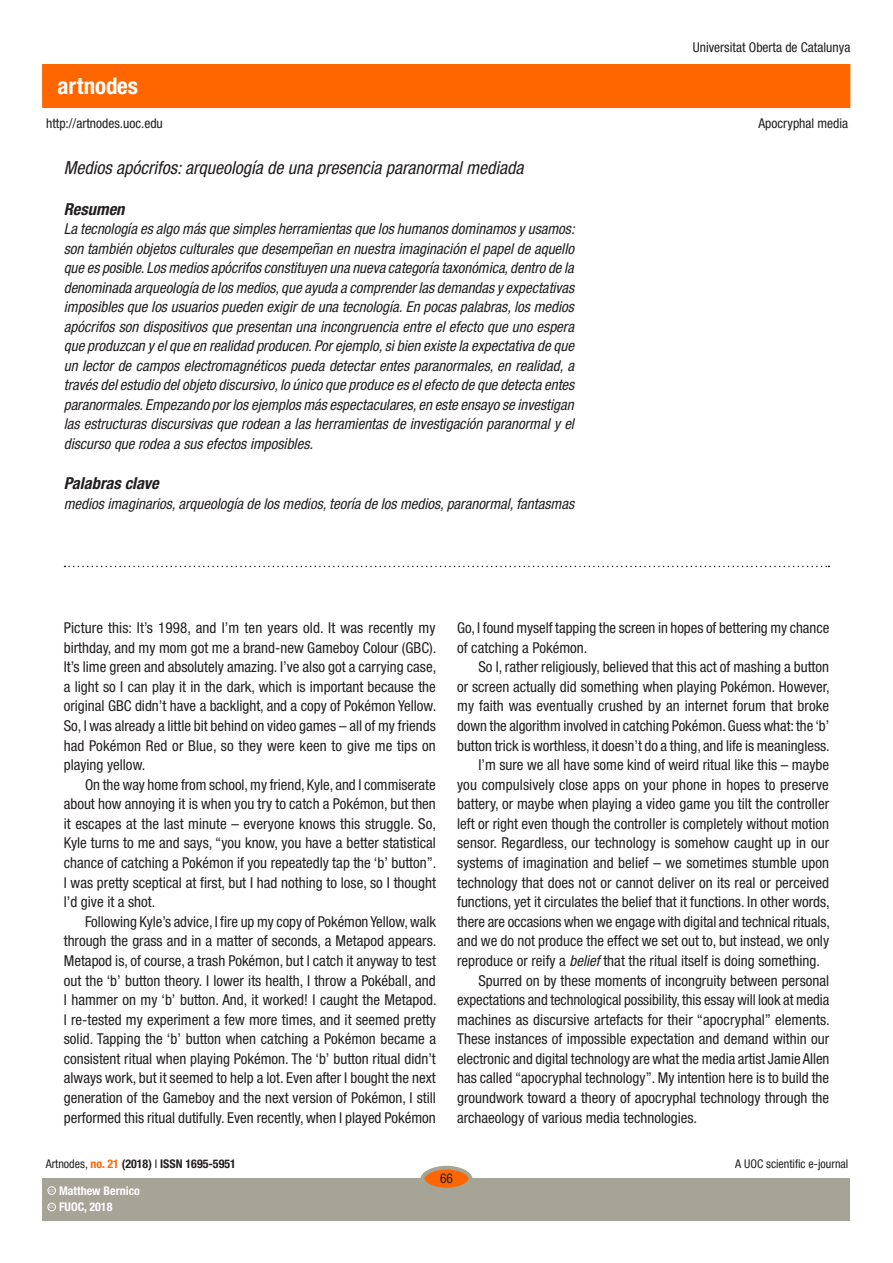
<style>
.page{position:relative;width:893px;height:1263px;background:#fff}
.page>*{position:absolute;margin:0;border:0;box-sizing:border-box;transform-origin:0 0}
.t1{font:700 condensed 22.95px "Helvetica Neue LT Std";color:#fff}
.titol_resum{font:italic condensed 18px "Helvetica Neue LT Std";color:#231f20}
.subtitols_resums{font:italic 700 condensed 16.5px "Helvetica Neue LT Std";color:#231f20}
.text_general{font:condensed 15px/19.6px "Helvetica Neue LT Std";color:#231f20;text-align:justify}
.text_general_primerp{font:italic condensed 15px/19.5px "Helvetica Neue LT Std";color:#231f20;text-align:justify}
.text_general_primerp-2{font:condensed 15px/19.6px "Helvetica Neue LT Std";letter-spacing:.005em;color:#231f20;text-align:justify}
.t2{font:condensed 13.5px "Helvetica Neue LT Std";color:#231f20}
.t3{font:700 condensed 12px "Helvetica Neue LT Std";color:#231f20}
.t4{font:condensed 12px "Helvetica Neue LT Std";color:#231f20}
.t5{font:700 condensed 12px "Helvetica Neue LT Std";color:#fff}
.t6{font:600 3.9px "Adobe Caslon Pro";color:#fff}
.s1{font-style:italic}
.s2{font-weight:400}
.s3{color:#f60}
</style>
<div class="page">
<div style="left:43px;top:65px;width:807px;height:42px;background:#f60"></div>
<div style="left:43px;top:1178px;width:807px;height:42px;background:#a6a397"></div>
<div style="left:422px;top:1168px;width:48px;height:21px;background:#f60;border-radius:50%"></div>
<div style="left:421px;top:1166px;width:51px;height:25px;border:4px solid #a6a397;border-radius:50%"></div>
<div style="left:48px;top:1203px;width:8px;height:8px;border:1px solid #fff;border-radius:50%"></div>
<div style="left:48px;top:1186px;width:8px;height:8px;border:1px solid #fff;border-radius:50%"></div>
<svg style="left:65px;top:566px;width:764px;height:1px"></svg>
<h1 class="t1" style="left:58px;top:72px;width:82px">artnodes</h1>
<p class="t2" style="left:46px;top:115px;width:118px">http://artnodes.uoc.edu</p>
<p class="titol_resum" style="left:64px;top:158px;width:461px">Medios apócrifos: arqueología de una presencia paranormal mediada</p>
<p class="subtitols_resums" style="left:64px;top:199px;width:62px">Resumen</p>
<p class="text_general_primerp" style="left:64px;top:220px;width:512px">La tecnología es algo más que simples herramientas que los humanos dominamos y usamos: son también objetos culturales que desempeñan en nuestra imaginación el papel de aquello que es posible. Los medios apócrifos constituyen una nueva categoría taxonómica, dentro de la denominada arqueología de los medios, que ayuda a comprender las demandas y expectativas imposibles que los usuarios pueden exigir de una tecnología. En pocas palabras, los medios apócrifos son dispositivos que presentan una incongruencia entre el efecto que uno espera que produzcan y el que en realidad producen. Por ejemplo, si bien existe la expectativa de que un lector de campos electromagnéticos pueda detectar entes paranormales, en realidad, a través del estudio del objeto discursivo, lo único que produce es el efecto de que detecta entes paranormales. Empezando por los ejemplos más espectaculares, en este ensayo se investigan las estructuras discursivas que rodean a las herramientas de investigación paranormal y el discurso que rodea a sus efectos imposibles.</p>
<p class="subtitols_resums" style="left:64px;top:474px;width:97px">Palabras clave</p>
<p class="text_general_primerp" style="left:64px;top:494px;width:512px">medios imaginarios, arqueología de los medios, teoría de los medios, paranormal, fantasmas</p>
<p class="t2" style="left:693px;top:40px;width:159px">Universitat Oberta de Catalunya</p>
<p class="t2" style="left:758px;top:115px;width:91px">Apocryphal media</p>
<p class="text_general_primerp-2" style="left:64px;top:618px;width:374px">Picture this: It’s 1998, and I’m ten years old. It was recently my birthday, and my mom got me a brand-new Gameboy Colour (GBC).<br>It’s lime green and absolutely amazing. I’ve also got a carrying case, a light so I can play it in the dark, which is important because the original GBC didn’t have a backlight, and a copy of Pokémon Yellow.<br>So, I was already a little bit behind on video games – all of my friends had Pokémon Red or Blue, so they were keen to give me tips on playing yellow.</p>
<p class="text_general" style="left:64px;top:774px;width:374px;text-indent:21px">On the way home from school, my friend, Kyle, and I commiserate about how annoying it is when you try to catch a Pokémon, but then it escapes at the last minute – everyone knows this struggle. So, Kyle turns to me and says, “you know, you have a better statistical chance of catching a Pokémon if you repeatedly tap the ‘b’ button”.<br>I was pretty sceptical at first, but I had nothing to lose, so I thought I’d give it a shot.</p>
<p class="text_general" style="left:64px;top:911px;width:374px;text-indent:21px">Following Kyle’s advice, I fire up my copy of Pokémon Yellow, walk through the grass and in a matter of seconds, a Metapod appears.<br>Metapod is, of course, a trash Pokémon, but I catch it anyway to test out the ‘b’ button theory. I lower its health, I throw a Pokéball, and I hammer on my ‘b’ button. And, it worked! I caught the Metapod.<br>I re-tested my experiment a few more times, and it seemed pretty solid. Tapping the ‘b’ button when catching a Pokémon became a consistent ritual when playing Pokémon. The ‘b’ button ritual didn’t always work, but it seemed to help a lot. Even after I bought the next generation of the Gameboy and the next version of Pokémon, I still performed this ritual dutifully. Even recently, when I played Pokémon</p>
<p class="text_general" style="left:457px;top:618px;width:374px">Go, I found myself tapping the screen in hopes of bettering my chance of catching a Pokémon.</p>
<p class="text_general" style="left:457px;top:657px;width:374px;text-indent:21px">So I, rather religiously, believed that this act of mashing a button or screen actually did something when playing Pokémon. However, my faith was eventually crushed by an internet forum that broke down the algorithm involved in catching Pokémon. Guess what: the ‘b’ button trick is worthless, it doesn’t do a thing, and life is meaningless.</p>
<p class="text_general" style="left:457px;top:755px;width:374px;text-indent:21px">I’m sure we all have some kind of weird ritual like this – maybe you compulsively close apps on your phone in hopes to preserve battery, or maybe when playing a video game you tilt the controller left or right even though the controller is completely without motion sensor. Regardless, our technology is somehow caught up in our systems of imagination and belief – we sometimes stumble upon technology that does not or cannot deliver on its real or perceived functions, yet it circulates the belief that it functions. In other words, there are occasions when we engage with digital and technical rituals, and we do not produce the effect we set out to, but instead, we only reproduce or reify a <span class="s1">belief</span> that the ritual itself is doing something.</p>
<p class="text_general" style="left:457px;top:970px;width:374px;text-indent:21px">Spurred on by these moments of incongruity between personal expectations and technological possibility, this essay will look at media machines as discursive artefacts for their “apocryphal” elements.<br>These instances of impossible expectation and demand within our electronic and digital technology are what the media artist Jamie Allen has called “apocryphal technology”. My intention here is to build the groundwork toward a theory of apocryphal technology through the archaeology of various media technologies.</p>
<p class="t3" style="left:46px;top:1157px;width:192px"><span class="s2">Artnodes,</span> <span class="s3">no. 21</span> (2018) <span class="s2">I</span> ISSN 1695-5951</p>
<p class="t6" style="left:49px;top:1205px;width:7px">CC</p>
<p class="t5" style="left:59px;top:1200px;width:55px">FUOC, 2018</p>
<p class="t5" style="left:59px;top:1183px;width:83px">Matthew Bernico</p>
<p class="t6" style="left:49px;top:1188px;width:7px">CC</p>
<p class="t2" style="left:440px;top:1171px;width:14px">66</p>
<p class="t4" style="left:735px;top:1157px;width:115px">A UOC scientific e-journal</p>
</div>
